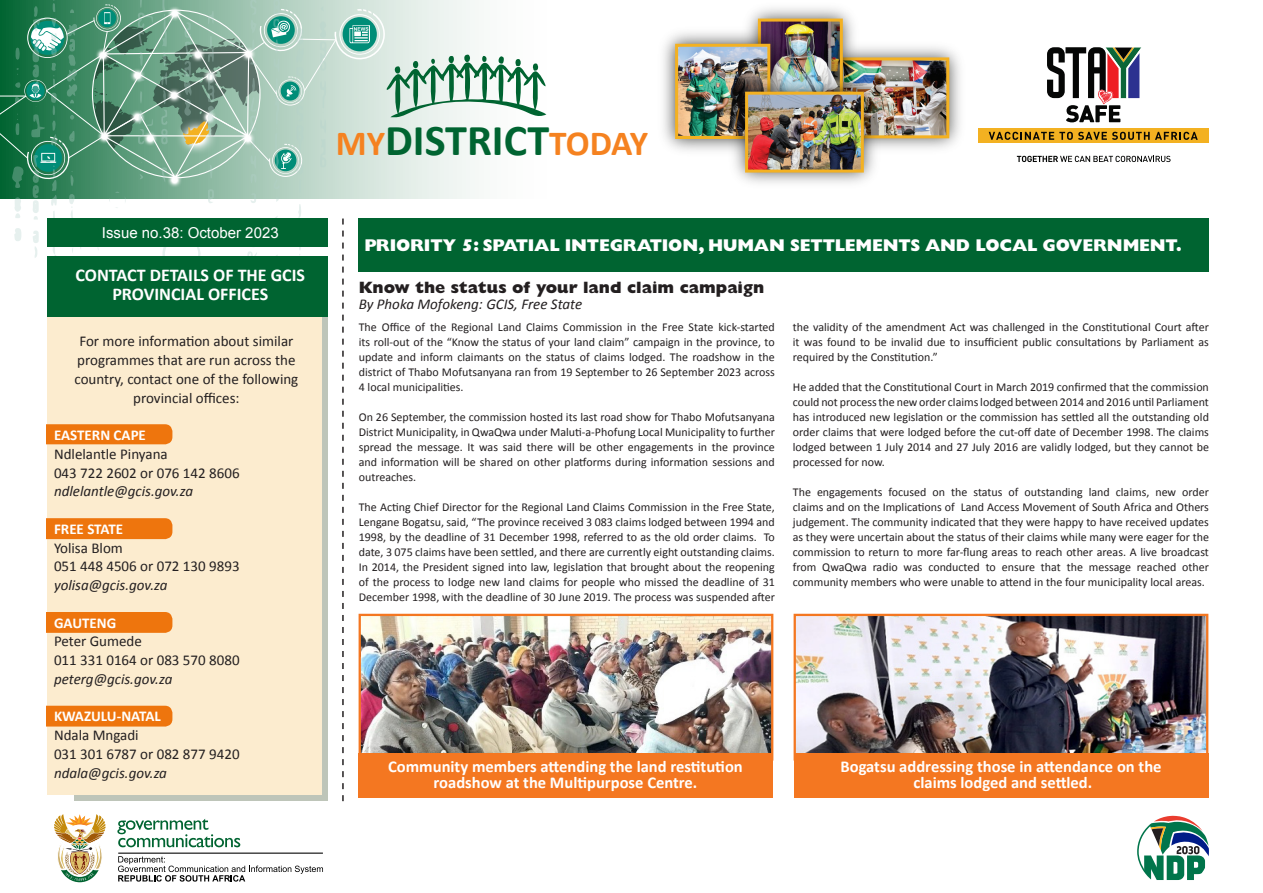
<style>
.page{position:relative;width:1263px;height:893px;background:#fff}
.page>*{position:absolute;margin:0;border:0;box-sizing:border-box;transform-origin:0 0}
.t1{font:700 44.25px "Calibri";color:#006431}
.t2{font:700 18px "Calibri";color:#fff}
.t3{font:800 17.1px "Gill Sans MT Pro";letter-spacing:-.01em;color:#fff}
.t4{font:700 16.5px "Calibri";color:#fff}
.t5{font:800 16.5px "Gill Sans MT Pro";color:#231f20}
.t6{font:15px/18.8px "Calibri";color:#231f20;text-align:center}
.t7{font:italic 15px "Calibri";color:#231f20}
.t8{font:700 15px "Calibri";color:#fff}
.t9{font:15px "Arial";color:#fff}
.t10{font:12px/15px "Calibri";color:#231f20;text-align:justify}
.s1{font-size:35.4px;color:#f58220}
</style>
<div class="page">
<svg style="left:0;top:0;width:547px;height:199px"></svg>
<svg style="left:12px;top:0;width:345px;height:340px"></svg>
<img style="left:864px;top:46px;width:96px;height:103px">
<img style="left:864px;top:61px;width:81px;height:73px">
<div style="left:830px;top:57px;width:119px;height:81px;border:3px solid #f3b122"></div>
<img style="left:750px;top:8px;width:114px;height:63px">
<img style="left:793px;top:23px;width:46px;height:48px">
<div style="left:758px;top:19px;width:85px;height:85px;border:3px solid #f3b122"></div>
<img style="left:663px;top:21px;width:130px;height:130px">
<img style="left:679px;top:48px;width:87px;height:87px">
<div style="left:675px;top:44px;width:95px;height:95px;border:3px solid #f3b122"></div>
<img style="left:724px;top:71px;width:161px;height:112px">
<img style="left:749px;top:96px;width:111px;height:73px">
<div style="left:745px;top:92px;width:119px;height:81px;border:3px solid #f3b122"></div>
<svg style="left:0;top:4px;width:546px;height:177px"></svg>
<svg style="left:1047px;top:47px;width:95px;height:75px"></svg>
<div style="left:978px;top:128px;width:230px;height:15px;background:#f3b121"></div>
<svg style="left:989px;top:132px;width:209px;height:8px"></svg>
<svg style="left:1017px;top:156px;width:153px;height:6px"></svg>
<div style="left:74px;top:289px;width:253px;height:512px;background:#bec5b9"></div>
<svg style="left:342px;top:219px;width:2px;height:582px"></svg>
<div style="left:47px;top:256px;width:274px;height:539px;background:#fceccf"></div>
<div style="left:47px;top:518px;width:125px;height:21px;background:#ee750d"></div>
<div style="left:47px;top:612px;width:125px;height:21px;background:#ee750d"></div>
<div style="left:47px;top:706px;width:125px;height:20px;background:#ee750d"></div>
<div style="left:47px;top:424px;width:125px;height:20px;background:#ee750d"></div>
<hr style="left:118px;top:853px;width:205px;height:1px;background:#000">
<svg style="left:118px;top:856px;width:205px;height:26px"></svg>
<svg style="left:117px;top:819px;width:123px;height:28px"></svg>
<svg style="left:54px;top:814px;width:52px;height:68px"></svg>
<div style="left:47px;top:219px;width:280px;height:28px;background:#006431"></div>
<div style="left:47px;top:256px;width:280px;height:60px;background:#006431"></div>
<div style="left:359px;top:219px;width:850px;height:53px;background:#006431"></div>
<img style="left:362px;top:617px;width:408px;height:136px">
<div style="left:359px;top:614px;width:414px;height:147px;border:2px solid #f47721"></div>
<img style="left:796px;top:617px;width:409px;height:136px">
<div style="left:793px;top:614px;width:415px;height:147px;border:2px solid #f47721"></div>
<div style="left:358px;top:753px;width:415px;height:44px;background:#f47721"></div>
<div style="left:793px;top:753px;width:415px;height:44px;background:#f47721"></div>
<svg style="left:1137px;top:816px;width:72px;height:64px"></svg>
<p class="t1" style="left:336px;top:112px;width:314px"><span class="s1">MY</span>DISTRICT<span class="s1">TODAY</span></p>
<p class="t9" style="left:102px;top:223px;width:178px">Issue no.38: October 2023</p>
<p class="t2" style="left:75px;top:264px;width:231px">CONTACT DETAILS OF THE GCIS</p>
<p class="t2" style="left:112px;top:283px;width:157px">PROVINCIAL OFFICES</p>
<p class="t5" style="left:359px;top:277px;width:407px">Know the status of your land claim campaign</p>
<p class="t7" style="left:359px;top:294px;width:225px">By Phoka Mofokeng: GCIS, Free State</p>
<p class="t3" style="left:364px;top:235px;width:819px">PRIORITY 5: SPATIAL INTEGRATION, HUMAN SETTLEMENTS AND LOCAL GOVERNMENT.</p>
<p class="t6" style="left:74px;top:332px;width:225px">For more information about similar programmes that are run across the country, contact one of the following provincial offices:</p>
<p class="t8" style="left:54px;top:425px;width:93px">EASTERN CAPE</p>
<p class="t6" style="left:54px;top:444px;width:115px">Ndlelantle Pinyana</p>
<p class="t6" style="left:54px;top:463px;width:187px">043 722 2602 or 076 142 8606</p>
<p class="t7" style="left:54px;top:481px;width:141px">ndlelantle@gcis.gov.za</p>
<p class="t8" style="left:54px;top:519px;width:71px">FREE STATE</p>
<p class="t6" style="left:54px;top:538px;width:70px">Yolisa Blom</p>
<p class="t6" style="left:54px;top:557px;width:187px">051 448 4506 or 072 130 9893</p>
<p class="t7" style="left:54px;top:575px;width:115px">yolisa@gcis.gov.za</p>
<p class="t8" style="left:54px;top:613px;width:64px">GAUTENG</p>
<p class="t6" style="left:54px;top:632px;width:89px">Peter Gumede</p>
<p class="t6" style="left:54px;top:651px;width:187px">011 331 0164 or 083 570 8080</p>
<p class="t7" style="left:54px;top:669px;width:120px">peterg@gcis.gov.za</p>
<p class="t8" style="left:54px;top:707px;width:108px">KWAZULU-NATAL</p>
<p class="t6" style="left:54px;top:726px;width:86px">Ndala Mngadi</p>
<p class="t6" style="left:54px;top:744px;width:187px">031 301 6787 or 082 877 9420</p>
<p class="t7" style="left:54px;top:762px;width:115px">ndala@gcis.gov.za</p>
<p class="t10" style="left:359px;top:319px;width:418px">The Office of the Regional Land Claims Commission in the Free State kick-started its roll-out of the “Know the status of your land claim” campaign in the province, to update and inform claimants on the status of claims lodged. The roadshow in the district of Thabo Mofutsanyana ran from 19 September to 26 September 2023 across 4 local municipalities.</p>
<p class="t10" style="left:359px;top:409px;width:418px">On 26 September, the commission hosted its last road show for Thabo Mofutsanyana District Municipality, in QwaQwa under Maluti-a-Phofung Local Municipality to further spread the message. It was said there will be other engagements in the province and information will be shared on other platforms during information sessions and outreaches.</p>
<p class="t10" style="left:359px;top:499px;width:418px">The Acting Chief Director for the Regional Land Claims Commission in the Free State, Lengane Bogatsu, said, “The province received 3 083 claims lodged between 1994 and 1998, by the deadline of 31 December 1998, referred to as the old order claims. To date, 3 075 claims have been settled, and there are currently eight outstanding claims.<br>In 2014, the President signed into law, legislation that brought about the reopening of the process to lodge new land claims for people who missed the deadline of 31<br>December 1998, with the deadline of 30 June 2019. The process was suspended after</p>
<p class="t10" style="left:793px;top:319px;width:418px">the validity of the amendment Act was challenged in the Constitutional Court after it was found to be invalid due to insufficient public consultations by Parliament as required by the Constitution.”</p>
<p class="t10" style="left:793px;top:379px;width:418px">He added that the Constitutional Court in March 2019 confirmed that the commission could not process the new order claims lodged between 2014 and 2016 until Parliament has introduced new legislation or the commission has settled all the outstanding old order claims that were lodged before the cut-off date of December 1998. The claims lodged between 1 July 2014 and 27 July 2016 are validly lodged, but they cannot be processed for now.</p>
<p class="t10" style="left:793px;top:484px;width:418px">The engagements focused on the status of outstanding land claims, new order claims and on the Implications of Land Access Movement of South Africa and Others judgement. The community indicated that they were happy to have received updates as they were uncertain about the status of their claims while many were eager for the commission to return to more far-flung areas to reach other areas. A live broadcast from QwaQwa radio was conducted to ensure that the message reached other community members who were unable to attend in the four municipality local areas.</p>
<p class="t4" style="left:388px;top:756px;width:356px">Community members attending the land restitution</p>
<p class="t4" style="left:434px;top:772px;width:265px">roadshow at the Multipurpose Centre.</p>
<p class="t4" style="left:840px;top:756px;width:323px">Bogatsu addressing those in attendance on the</p>
<p class="t4" style="left:913px;top:772px;width:180px">claims lodged and settled.</p>
</div>
